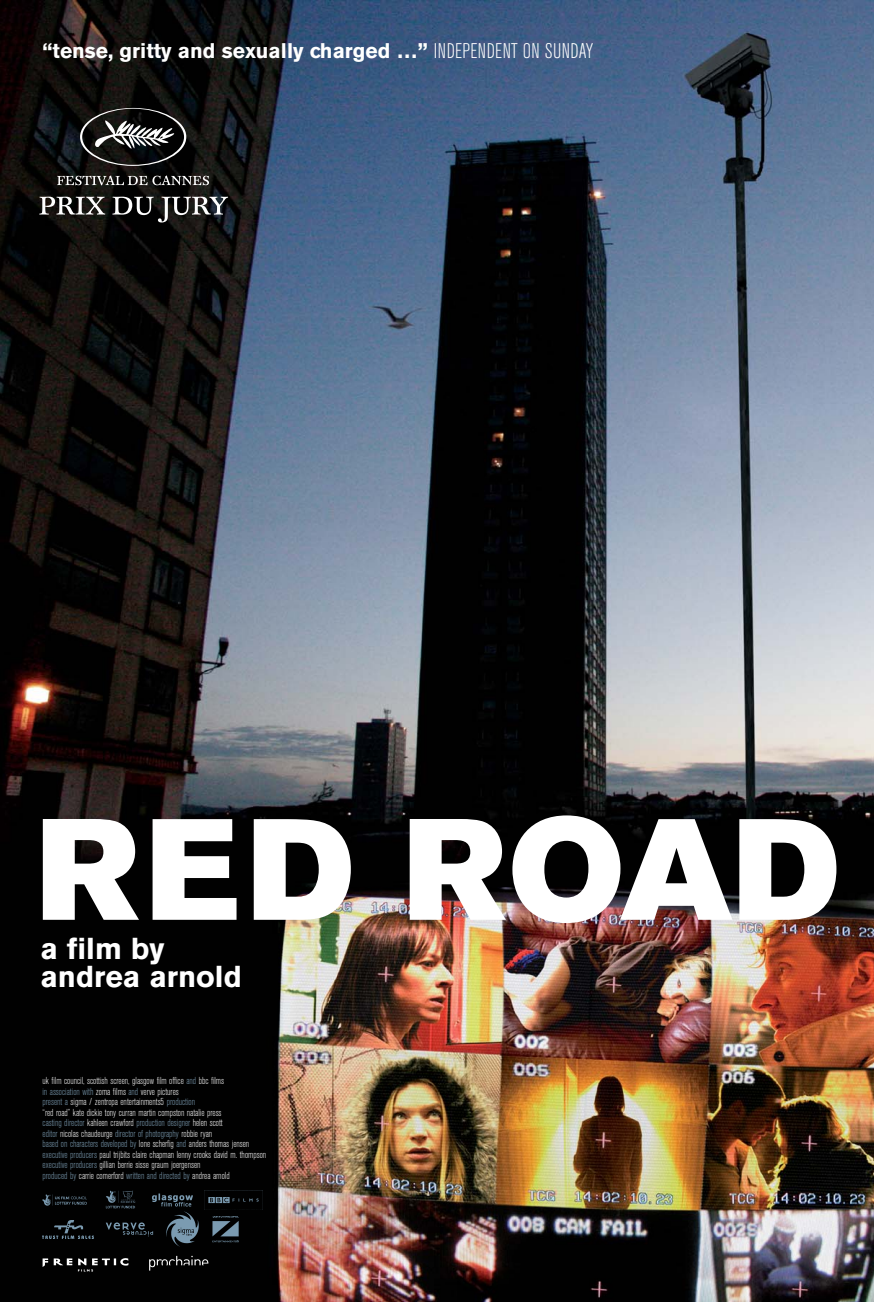
<style>
.page{position:relative;width:874px;height:1302px;background:#fff}
.page>*{position:absolute;margin:0;border:0;box-sizing:border-box;transform-origin:0 0}
.t1{font:142.5px "Akzidenz Grotesk BE Super";letter-spacing:.03em;color:#fff}
.t2{font:700 30px/28.5px "Akzidenz Grotesk BE";color:#fff}
.t3{font:700 21px "Akzidenz Grotesk BE";color:#fff}
.t4{font:300 condensed 10.05px/10.5px "Akzidenz Grotesk BE";color:#fff}
.s1{font-weight:300;font-stretch:condensed}
.s2{color:#7b9bb1}
</style>
<div class="page">
<img style="left:0;top:1px;width:874px;height:1300px">
<img style="left:244px;top:864px;width:630px;height:437px">
<svg style="left:57px;top:175px;width:152px;height:10px;background:#545351"></svg>
<svg style="left:39px;top:197px;width:66px;height:17px"></svg>
<svg style="left:112px;top:197px;width:116px;height:25px;background:#444"></svg>
<svg style="left:80px;top:108px;width:106px;height:58px;background:#363635"></svg>
<img style="left:42px;top:1258px;width:87px;height:13px">
<svg style="left:149px;top:1255px;width:59px;height:15px"></svg>
<img style="left:213px;top:1215px;width:26px;height:27px">
<img style="left:166px;top:1210px;width:33px;height:35px">
<img style="left:151px;top:1190px;width:42px;height:18px">
<img style="left:102px;top:1186px;width:37px;height:26px">
<svg style="left:106px;top:1222px;width:47px;height:14px"></svg>
<img style="left:205px;top:1189px;width:57px;height:19px">
<img style="left:38px;top:1189px;width:52px;height:19px">
<img style="left:43px;top:1219px;width:51px;height:18px">
<h3 class="t3" style="left:43px;top:43px;width:552px">“tense, gritty and sexually charged …” <span class="s1">INDEPENDENT ON SUNDAY</span></h3>
<h1 class="t1" style="left:37px;top:819px;width:805px">RED ROAD</h1>
<h2 class="t2" style="left:40px;top:936px;width:203px">a film by andrea arnold</h2>
<p class="t4" style="left:43px;top:1076px;width:225px">uk film council, scottish screen, glasgow film office <span class="s2">and</span> bbc films<br><span class="s2">in association with</span> zoma films <span class="s2">and</span> verve pictures<br><span class="s2">present a</span> sigma / zentropa entertainments5 <span class="s2">production<br></span>“red road” kate dickie tony curran martin compston natalie press<br><span class="s2">casting director</span> kahleen crawford <span class="s2">production designer</span> helen scott<br><span class="s2">editor</span> nicolas chaudeurge <span class="s2">director of photography</span> robbie ryan<br><span class="s2">based on characters developed by</span> lone scherfig <span class="s2">and</span> anders thomas jensen <span class="s2">executive producers</span> paul trijbits claire chapman lenny crooks david m. thompson <span class="s2">executive producers</span> gillian berrie sisse graum joergensen<br><span class="s2">produced by</span> carrie comerford <span class="s2">written and directed by</span> andrea arnold</p>
</div>
